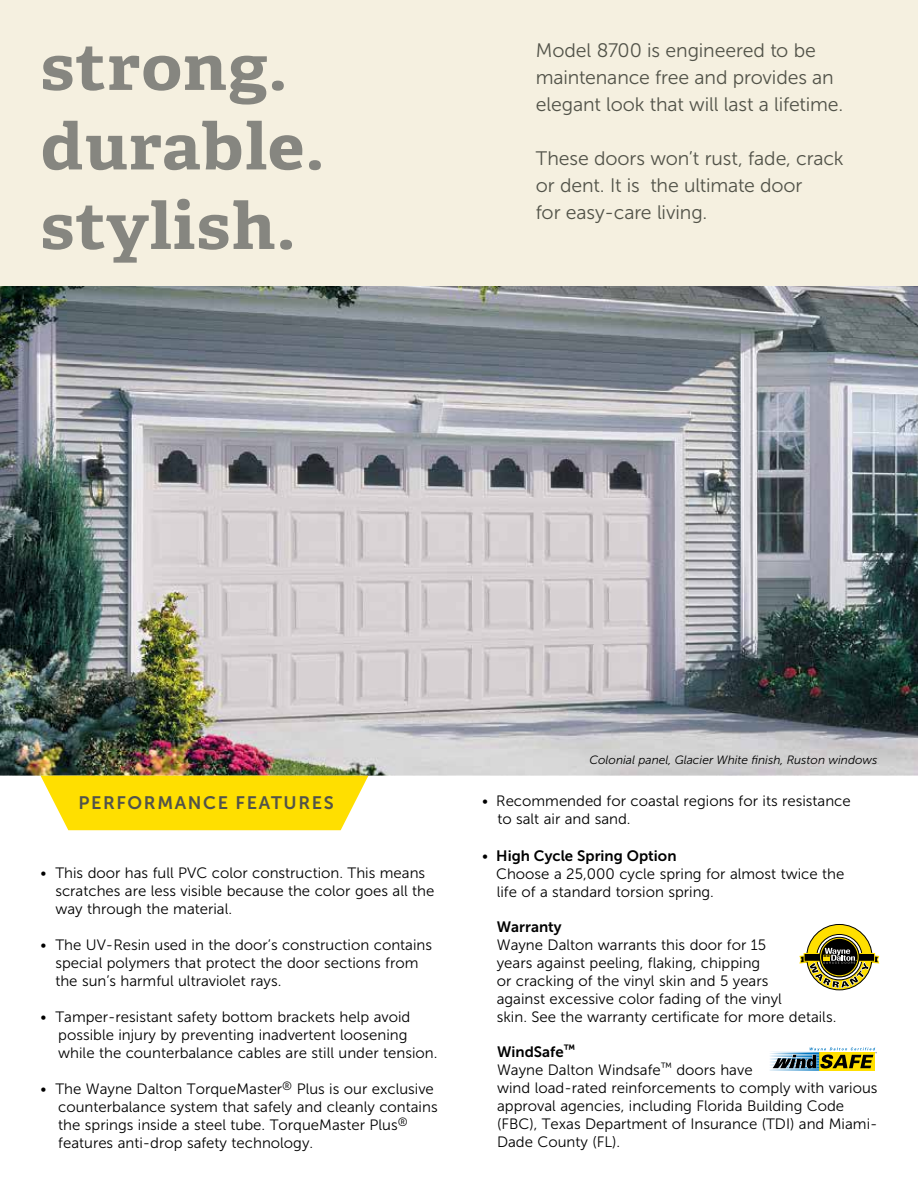
<style>
.page{position:relative;width:918px;height:1188px;background:#fff}
.page>*{position:absolute;margin:0;border:0;box-sizing:border-box;transform-origin:0 0}
.t1{font:700 64.5px/79.5px "Adelle PE";letter-spacing:.02em;color:#868680;scale:1.08 1}
.t2{font:19.5px/27px "Museo Sans 300";letter-spacing:-.005em;color:#525349}
.t3{font:18px "Museo Sans 700";letter-spacing:.09em;color:#525349}
.t4{font:15px/18px "Museo Sans 300";color:#000}
.t5{font:15px "Museo Sans 700";color:#000}
.t6{font:italic 12px "Museo Sans 300";color:#000}
.s1{font-family:"Museo Sans 300"}
</style>
<div class="page">
<img style="left:0;top:285px;width:918px;height:491px">
<div style="left:0;top:0;width:918px;height:285px;background:#f5f0e0"></div>
<svg style="left:40px;top:776px;width:328px;height:54px;background:#ffe115"></svg>
<svg style="left:799px;top:924px;width:81px;height:67px"></svg>
<div style="left:820px;top:938px;width:38px;height:38px;border:1px solid #ffdf00;border-radius:50%"></div>
<svg style="left:770px;top:1048px;width:107px;height:23px"></svg>
<h1 class="t1" style="left:40px;top:25px;width:264px">strong. durable. stylish.</h1>
<h2 class="t2" style="left:536px;top:37px;width:309px">Model 8700 is engineered to be maintenance free and provides an elegant look that will last a lifetime.</h2>
<h2 class="t2" style="left:536px;top:145px;width:309px">These doors won’t rust, fade, crack or dent. It is the ultimate door<br>for easy-care living.</h2>
<p class="t3" style="left:78px;top:793px;width:257px">PERFORMANCE FEATURES</p>
<p class="t4" style="left:55px;top:864px;width:381px;text-indent:-15px">• This door has full PVC color construction. This means scratches are less visible because the color goes all the way through the material.</p>
<p class="t4" style="left:55px;top:936px;width:378px;text-indent:-15px">• The UV-Resin used in the door’s construction contains special polymers that protect the door sections from the sun’s harmful ultraviolet rays.</p>
<p class="t4" style="left:58px;top:1008px;width:381px;text-indent:-18px">• Tamper-resistant safety bottom brackets help avoid possible injury by preventing inadvertent loosening while the counterbalance cables are still under tension.</p>
<p class="t4" style="left:58px;top:1080px;width:381px;text-indent:-18px">• The Wayne Dalton TorqueMaster<sup>®</sup> Plus is our exclusive counterbalance system that safely and cleanly contains the springs inside a steel tube. TorqueMaster Plus<sup>® </sup>features anti-drop safety technology.</p>
<p class="t6" style="left:589px;top:754px;width:290px">Colonial panel, Glacier White finish, Ruston windows</p>
<p class="t4" style="left:497px;top:792px;width:355px;text-indent:-15px">• Recommended for coastal regions for its resistance to salt air and sand.</p>
<p class="t5" style="left:482px;top:847px;width:196px"><span class="s1">•</span> High Cycle Spring Option</p>
<p class="t4" style="left:496px;top:865px;width:350px">Choose a 25,000 cycle spring for almost twice the life of a standard torsion spring.</p>
<p class="t5" style="left:497px;top:919px;width:66px">Warranty</p>
<p class="t4" style="left:497px;top:936px;width:341px">Wayne Dalton warrants this door for 15<br>years against peeling, flaking, chipping<br>or cracking of the vinyl skin and 5 years<br>against excessive color fading of the vinyl<br>skin. See the warranty certificate for more details.</p>
<p class="t5" style="left:497px;top:1044px;width:80px">WindSafe<sup>™</sup></p>
<p class="t4" style="left:497px;top:1061px;width:382px">Wayne Dalton Windsafe<sup>™</sup> doors have<br>wind load-rated reinforcements to comply with various approval agencies, including Florida Building Code (FBC), Texas Department of Insurance (TDI) and Miami-Dade County (FL).</p>
</div>
